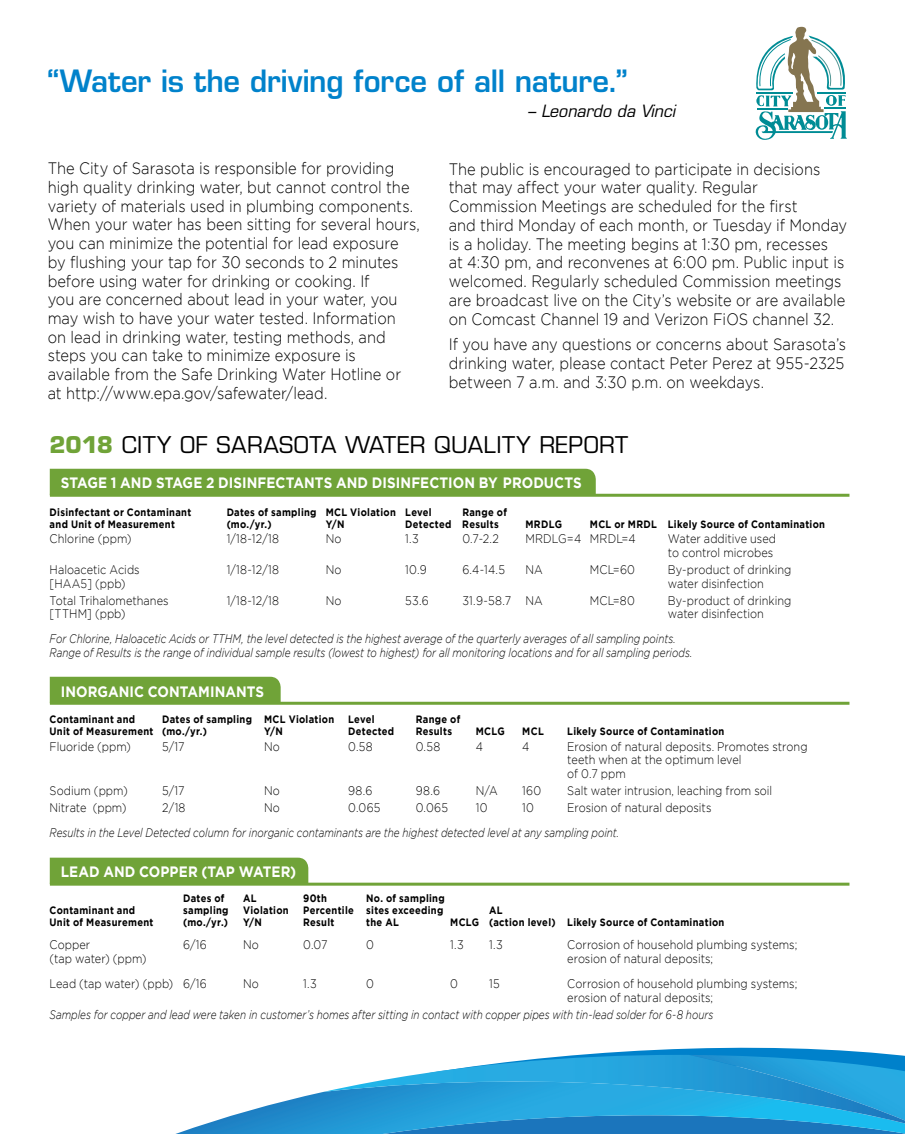
<style>
.page{position:relative;width:905px;height:1134px;background:#fff}
.page>*{position:absolute;margin:0;border:0;box-sizing:border-box;transform-origin:0 0}
.t1{font:600 30px "Eurostile";color:#0082cb}
.t2{font:22.5px "Eurostile";letter-spacing:.02em;color:#000}
.t3{font:300 16.5px/18.8px "Gotham";color:#000;scale:.89 1}
.t4{font:italic 16.5px "Eurostile";letter-spacing:.005em;color:#000}
.t5{font:700 15px "Gotham";letter-spacing:.005em;color:#fff;scale:.9 1}
.t6{font:300 12.45px/14px "Gotham";letter-spacing:.005em;color:#000;scale:.88 1}
.t7{font:italic 300 12.45px/14px "Gotham";color:#000;scale:.8 1}
.t8{font:700 10.65px/12px "Gotham";letter-spacing:.035em;color:#000;scale:.88 1}
.s1{font-weight:700;color:#70a338}
</style>
<div class="page">
<svg style="left:755px;top:27px;width:91px;height:113px"></svg>
<div style="left:50px;top:469px;width:545px;height:25px;background:#70a338"></div>
<hr style="left:50px;top:494px;width:799px;height:3px;background:#70a338">
<div style="left:50px;top:677px;width:231px;height:25px;background:#70a338"></div>
<hr style="left:50px;top:702px;width:799px;height:3px;background:#70a338">
<div style="left:50px;top:858px;width:258px;height:25px;background:#70a338"></div>
<hr style="left:50px;top:883px;width:799px;height:3px;background:#70a338">
<svg style="left:175px;top:1048px;width:729px;height:86px"></svg>
<h2 class="t1" style="left:47px;top:62px;width:582px">“Water is the driving force of all nature.”</h2>
<p class="t4" style="left:527px;top:101px;width:149px">– Leonardo da Vinci</p>
<p class="t3" style="left:48px;top:159px;width:391px">The City of Sarasota is responsible for providing</p>
<p class="t3" style="left:48px;top:177px;width:408px">high quality drinking water, but cannot control the</p>
<p class="t3" style="left:48px;top:196px;width:412px">variety of materials used in plumbing components.</p>
<p class="t3" style="left:48px;top:215px;width:420px">When your water has been sitting for several hours,</p>
<p class="t3" style="left:48px;top:234px;width:396px">you can minimize the potential for lead exposure</p>
<p class="t3" style="left:48px;top:252px;width:396px">by flushing your tap for 30 seconds to 2 minutes</p>
<p class="t3" style="left:48px;top:271px;width:363px">before using water for drinking or cooking. If</p>
<p class="t3" style="left:48px;top:290px;width:394px">you are concerned about lead in your water, you</p>
<p class="t3" style="left:48px;top:309px;width:392px">may wish to have your water tested. Information</p>
<p class="t3" style="left:48px;top:327px;width:381px">on lead in drinking water, testing methods, and</p>
<p class="t3" style="left:48px;top:346px;width:348px">steps you can take to minimize exposure is</p>
<p class="t3" style="left:48px;top:365px;width:399px">available from the Safe Drinking Water Hotline or at http://www.epa.gov/safewater/lead.</p>
<p class="t3" style="left:449px;top:159px;width:419px">The public is encouraged to participate in decisions that may affect your water quality. Regular</p>
<p class="t3" style="left:449px;top:197px;width:449px">Commission Meetings are scheduled for the first<br>and third Monday of each month, or Tuesday if Monday is a holiday. The meeting begins at 1:30 pm, recesses<br>at 4:30 pm, and reconvenes at 6:00 pm. Public input is</p>
<p class="t3" style="left:449px;top:272px;width:447px">welcomed. Regularly scheduled Commission meetings are broadcast live on the City’s website or are available on Comcast Channel 19 and Verizon FiOS channel 32.</p>
<p class="t3" style="left:449px;top:335px;width:448px">If you have any questions or concerns about Sarasota’s</p>
<p class="t3" style="left:449px;top:354px;width:446px">drinking water, please contact Peter Perez at 955-2325</p>
<p class="t3" style="left:449px;top:372px;width:356px">between 7 a.m. and 3:30 p.m. on weekdays.</p>
<h3 class="t2" style="left:50px;top:431px;width:580px"><span class="s1">2018</span> CITY OF SARASOTA WATER QUALITY REPORT</h3>
<p class="t5" style="left:61px;top:474px;width:580px">STAGE 1 AND STAGE 2 DISINFECTANTS AND DISINFECTION BY PRODUCTS</p>
<p class="t8" style="left:50px;top:506px;width:162px">Disinfectant or Contaminant</p>
<p class="t8" style="left:227px;top:506px;width:234px">Dates of sampling MCL Violation Level</p>
<p class="t8" style="left:462px;top:506px;width:52px">Range of</p>
<p class="t8" style="left:50px;top:518px;width:144px">and Unit of Measurement</p>
<p class="t8" style="left:227px;top:518px;width:52px">(mo./yr.)</p>
<p class="t8" style="left:326px;top:518px;width:23px">Y/N</p>
<p class="t8" style="left:405px;top:518px;width:108px">Detected Results</p>
<p class="t8" style="left:525px;top:518px;width:43px">MRDLG</p>
<p class="t8" style="left:590px;top:518px;width:269px">MCL or MRDL Likely Source of Contamination</p>
<p class="t6" style="left:50px;top:532px;width:95px">Chlorine (ppm)</p>
<p class="t6" style="left:227px;top:532px;width:61px">1/18-12/18</p>
<p class="t6" style="left:326px;top:532px;width:19px">No</p>
<p class="t6" style="left:405px;top:532px;width:17px">1.3</p>
<p class="t6" style="left:462px;top:532px;width:43px">0.7-2.2</p>
<p class="t6" style="left:525px;top:532px;width:127px">MRDLG=4 MRDL=4</p>
<p class="t6" style="left:668px;top:532px;width:124px">Water additive used</p>
<p class="t6" style="left:668px;top:545px;width:121px">to control microbes</p>
<p class="t6" style="left:50px;top:563px;width:104px">Haloacetic Acids</p>
<p class="t6" style="left:227px;top:563px;width:61px">1/18-12/18</p>
<p class="t6" style="left:326px;top:563px;width:19px">No</p>
<p class="t6" style="left:405px;top:563px;width:26px">10.9</p>
<p class="t6" style="left:462px;top:563px;width:50px">6.4-14.5</p>
<p class="t6" style="left:525px;top:563px;width:21px">NA</p>
<p class="t6" style="left:590px;top:563px;width:53px">MCL=60</p>
<p class="t6" style="left:668px;top:563px;width:142px">By-product of drinking</p>
<p class="t6" style="left:50px;top:576px;width:88px">[HAA5] (ppb)</p>
<p class="t6" style="left:668px;top:576px;width:110px">water disinfection</p>
<p class="t6" style="left:50px;top:593px;width:137px">Total Trihalomethanes</p>
<p class="t6" style="left:227px;top:593px;width:61px">1/18-12/18</p>
<p class="t6" style="left:326px;top:593px;width:19px">No</p>
<p class="t6" style="left:405px;top:593px;width:28px">53.6</p>
<p class="t6" style="left:462px;top:593px;width:93px">31.9-58.7 NA</p>
<p class="t6" style="left:590px;top:593px;width:53px">MCL=80</p>
<p class="t6" style="left:668px;top:593px;width:142px">By-product of drinking</p>
<p class="t6" style="left:50px;top:607px;width:88px">[TTHM] (ppb)</p>
<p class="t6" style="left:668px;top:607px;width:110px">water disinfection</p>
<p class="t7" style="left:50px;top:632px;width:805px">For Chlorine, Haloacetic Acids or TTHM, the level detected is the highest average of the quarterly averages of all sampling points.<br>Range of Results is the range of individual sample results (lowest to highest) for all monitoring locations and for all sampling periods.</p>
<p class="t5" style="left:61px;top:683px;width:227px">INORGANIC CONTAMINANTS</p>
<p class="t8" style="left:50px;top:713px;width:99px">Contaminant and</p>
<p class="t8" style="left:162px;top:713px;width:197px">Dates of sampling MCL Violation</p>
<p class="t8" style="left:348px;top:713px;width:32px">Level</p>
<p class="t8" style="left:416px;top:713px;width:52px">Range of</p>
<p class="t8" style="left:50px;top:725px;width:180px">Unit of Measurement (mo./yr.)</p>
<p class="t8" style="left:264px;top:725px;width:23px">Y/N</p>
<p class="t8" style="left:348px;top:725px;width:54px">Detected</p>
<p class="t8" style="left:416px;top:725px;width:43px">Results</p>
<p class="t8" style="left:476px;top:725px;width:34px">MCLG</p>
<p class="t8" style="left:522px;top:725px;width:26px">MCL</p>
<p class="t8" style="left:567px;top:725px;width:180px">Likely Source of Contamination</p>
<p class="t6" style="left:50px;top:739px;width:94px">Fluoride (ppm)</p>
<p class="t6" style="left:162px;top:739px;width:27px">5/17</p>
<p class="t6" style="left:264px;top:739px;width:19px">No</p>
<p class="t6" style="left:348px;top:739px;width:29px">0.58</p>
<p class="t6" style="left:416px;top:739px;width:29px">0.58</p>
<p class="t6" style="left:476px;top:739px;width:10px">4</p>
<p class="t6" style="left:522px;top:739px;width:10px">4</p>
<p class="t6" style="left:567px;top:739px;width:274px">Erosion of natural deposits. Promotes strong</p>
<p class="t6" style="left:567px;top:753px;width:199px;line-height:13.5px">teeth when at the optimum level of 0.7 ppm</p>
<p class="t6" style="left:50px;top:783px;width:90px">Sodium (ppm)</p>
<p class="t6" style="left:162px;top:783px;width:27px">5/17</p>
<p class="t6" style="left:264px;top:783px;width:19px">No</p>
<p class="t6" style="left:348px;top:783px;width:29px">98.6</p>
<p class="t6" style="left:416px;top:783px;width:29px">98.6</p>
<p class="t6" style="left:476px;top:783px;width:26px">N/A</p>
<p class="t6" style="left:522px;top:783px;width:23px">160</p>
<p class="t6" style="left:567px;top:783px;width:234px">Salt water intrusion, leaching from soil</p>
<p class="t6" style="left:49px;top:801px;width:89px">Nitrate (ppm)</p>
<p class="t6" style="left:162px;top:801px;width:28px">2/18</p>
<p class="t6" style="left:264px;top:801px;width:19px">No</p>
<p class="t6" style="left:348px;top:801px;width:38px">0.065</p>
<p class="t6" style="left:415px;top:801px;width:38px">0.065</p>
<p class="t6" style="left:475px;top:801px;width:15px">10</p>
<p class="t6" style="left:522px;top:801px;width:15px">10</p>
<p class="t6" style="left:567px;top:801px;width:165px">Erosion of natural deposits</p>
<p class="t7" style="left:50px;top:825px;width:713px">Results in the Level Detected column for inorganic contaminants are the highest detected level at any sampling point.</p>
<p class="t5" style="left:61px;top:863px;width:263px">LEAD AND COPPER (TAP WATER)</p>
<p class="t8" style="left:50px;top:904px;width:119px">Contaminant and<br>Unit of Measurement</p>
<p class="t8" style="left:183px;top:892px;width:53px">Dates of sampling (mo./yr.)</p>
<p class="t8" style="left:243px;top:892px;width:53px">AL<br>Violation<br>Y/N</p>
<p class="t8" style="left:303px;top:892px;width:59px">90th<br>Percentile<br>Result</p>
<p class="t8" style="left:366px;top:892px;width:91px;text-align:justify">No. of sampling sites exceeding the AL</p>
<p class="t8" style="left:450px;top:916px;width:34px">MCLG</p>
<p class="t8" style="left:489px;top:904px;width:77px">AL<br>(action level)</p>
<p class="t8" style="left:567px;top:916px;width:180px">Likely Source of Contamination</p>
<p class="t6" style="left:50px;top:938px;width:112px">Copper<br>(tap water) (ppm)</p>
<p class="t6" style="left:183px;top:938px;width:29px">6/16</p>
<p class="t6" style="left:243px;top:938px;width:19px">No</p>
<p class="t6" style="left:303px;top:938px;width:29px">0.07</p>
<p class="t6" style="left:366px;top:938px;width:10px">0</p>
<p class="t6" style="left:450px;top:938px;width:17px">1.3</p>
<p class="t6" style="left:489px;top:938px;width:17px">1.3</p>
<p class="t6" style="left:567px;top:938px;width:263px">Corrosion of household plumbing systems; erosion of natural deposits;</p>
<p class="t6" style="left:50px;top:976px;width:142px">Lead (tap water) (ppb)</p>
<p class="t6" style="left:183px;top:976px;width:29px">6/16</p>
<p class="t6" style="left:243px;top:976px;width:19px">No</p>
<p class="t6" style="left:303px;top:976px;width:17px">1.3</p>
<p class="t6" style="left:366px;top:976px;width:10px">0</p>
<p class="t6" style="left:450px;top:976px;width:10px">0</p>
<p class="t6" style="left:489px;top:976px;width:13px">15</p>
<p class="t6" style="left:567px;top:976px;width:263px">Corrosion of household plumbing systems; erosion of natural deposits;</p>
<p class="t7" style="left:50px;top:1008px;width:831px">Samples for copper and lead were taken in customer’s homes after sitting in contact with copper pipes with tin-lead solder for 6-8 hours</p>
</div>
